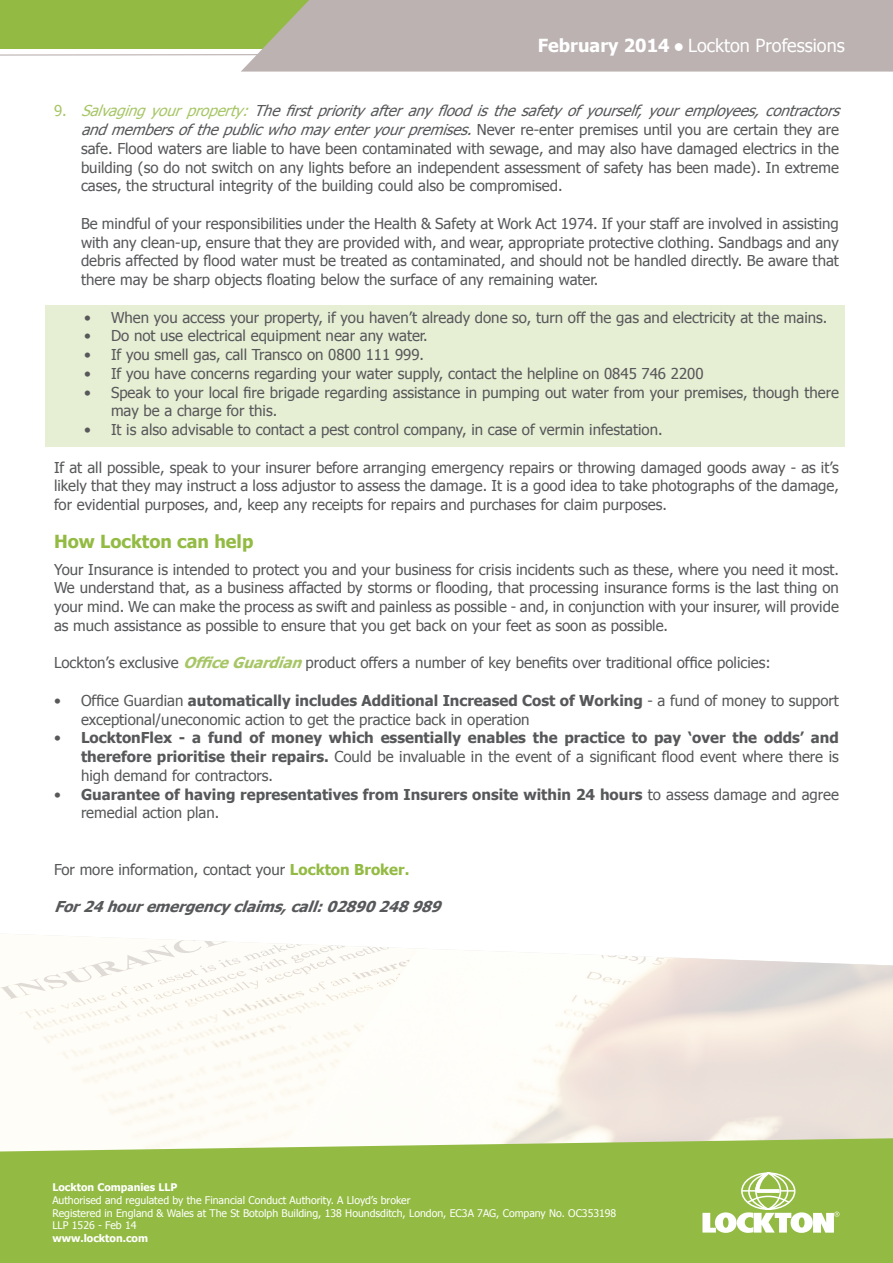
<style>
.page{position:relative;width:893px;height:1263px;background:#fff}
.page>*{position:absolute;margin:0;border:0;box-sizing:border-box;transform-origin:0 0}
.t1{font:18px "Tahoma";color:#fff}
.t2{font:700 18px "Tahoma";color:#93bb43}
.t3{font:15px/18.8px "Tahoma";color:#57585a}
.t4{font:700 15px/18.8px "Tahoma";color:#57585a;text-align:justify}
.t5{font:italic 700 15px "Tahoma";color:#57585a}
.t6{font:10.5px "Tahoma";color:#fff}
.t7{font:700 10.5px "Tahoma";color:#fff}
.s1{font-weight:700}
.s2{color:#a7c666}
.s3{font-style:italic;color:#a7c666}
.s4{font-style:italic}
.s5{font-weight:700;font-style:italic;color:#a7c666}
.s6{font-weight:400}
.s7{font-weight:700;color:#93bb43}
</style>
<div class="page">
<div style="left:45px;top:305px;width:800px;height:141px;background:#e6eed4"></div>
<img style="left:0;top:934px;width:893px;height:204px">
<div style="left:0;top:1138px;width:893px;height:125px;background:#93bb43"></div>
<svg style="left:0;top:54px;width:241px;height:2px"></svg>
<div style="left:0;top:0;width:312px;height:48px;background:#93bb43"></div>
<div style="left:241px;top:0;width:652px;height:72px;background:#bbb2b1"></div>
<svg style="left:702px;top:1172px;width:137px;height:61px"></svg>
<p class="t1" style="left:538px;top:34px;width:309px"><span class="s1">February 2014</span> ● Lockton Professions</p>
<p class="t3" style="left:81px;top:101px;width:766px;text-indent:-27px"><span class="s2">9 .</span> <span class="s3">Salvagingyourproperty :</span><span class="s4">Thefirstpriority afterany floodisthesafety ofyourself,youremployees,contractors andmembersofthepublicwhomay enteryourpremises.</span>Never re-enter premises until you are certain they are safe. Flood waters are liable to have been contaminated with sewage, and may also have damaged electrics in the building (so do not switch on any lights before an independent assessment of safety has been made). In extreme cases, the structural integrity of the building could also be compromised.</p>
<p class="t3" style="left:81px;top:213px;width:759px;text-align:justify">Be mindful of your responsibilities under the Health &amp; Safety at Work Act 1974. If your staff are involved in assisting with any clean-up, ensure that they are provided with, and wear, appropriate protective clothing. Sandbags and any debris affected by flood water must be treated as contaminated, and should not be handled directly. Be aware that there may be sharp objects floating below the surface of any remaining water.</p>
<p class="t3" style="left:84px;top:307px;width:745px">• When you access your property, if you haven’t already done so, turn off the gas and electricity at the mains.</p>
<p class="t3" style="left:84px;top:326px;width:345px">• Do not use electrical equipment near any water.</p>
<p class="t3" style="left:84px;top:345px;width:342px">• If you smell gas, call Transco on 0800 111 999.</p>
<p class="t3" style="left:84px;top:363px;width:621px">• If you have concerns regarding your water supply, contact the helpline on 0845 746 2200</p>
<p class="t3" style="left:111px;top:382px;width:729px;text-indent:-27px">• Speak to your local fire brigade regarding assistance in pumping out water from your premises, though there may be a charge for this.</p>
<p class="t3" style="left:84px;top:420px;width:580px">• It is also advisable to contact a pest control company, in case of vermin infestation.</p>
<p class="t3" style="left:54px;top:457px;width:786px;text-align:justify">If at all possible, speak to your insurer before arranging emergency repairs or throwing damaged goods away - as it’s likely that they may instruct a loss adjustor to assess the damage. It is a good idea to take photographs of the damage, for evidential purposes, and, keep any receipts for repairs and purchases for claim purposes.</p>
<p class="t2" style="left:54px;top:528px;width:201px">How Lockton can help</p>
<p class="t3" style="left:54px;top:559px;width:786px;text-align:justify">Your Insurance is intended to protect you and your business for crisis incidents such as these, where you need it most.<br>We understand that, as a business affacted by storms or flooding, that processing insurance forms is the last thing on your mind. We can make the process as swift and painless as possible - and, in conjunction with your insurer, will provide as much assistance as possible to ensure that you get back on your feet as soon as possible.</p>
<p class="t3" style="left:54px;top:653px;width:718px">Lockton’s exclusive <span class="s5">OfficeGuardian</span>product offers a number of key benefits over traditional office policies:</p>
<p class="t3" style="left:81px;top:690px;width:759px;text-indent:-27px">• Office Guardian <span class="s1">automatically includes Additional Increased Cost of Working</span> - a fund of money to support exceptional/uneconomic action to get the practice back in operation</p>
<p class="t4" style="left:81px;top:728px;width:759px;text-indent:-27px"><span class="s6">•</span> LocktonFlex - a fund of money which essentially enables the practice to pay ‘over the odds’ and therefore prioritise their repairs. <span class="s6">Could be invaluable in the event of a significant flood event where there is high demand for contractors.</span></p>
<p class="t4" style="left:81px;top:784px;width:759px;text-indent:-27px"><span class="s6">•</span> Guarantee of having representatives from Insurers onsite within 24 hours <span class="s6">to assess damage and agree remedial action plan.</span></p>
<p class="t3" style="left:54px;top:859px;width:357px">For more information, contact your <span class="s7">Lockton Broker.</span></p>
<p class="t5" style="left:54px;top:896px;width:394px">For24houremergency claims, call:02890248989</p>
<p class="t7" style="left:52px;top:1180px;width:126px">Lockton Companies LLP</p>
<p class="t6" style="left:52px;top:1193px;width:360px">Authorised and regulated by the Financial Conduct Authority. A Lloyd’s broker</p>
<p class="t6" style="left:52px;top:1206px;width:565px">Registered in England &amp; Wales at The St Botolph Building, 138 Houndsditch, London, EC3A 7AG, Company No. OC353198</p>
<p class="t6" style="left:52px;top:1218px;width:86px">LLP 1526 - Feb 14</p>
<p class="t7" style="left:52px;top:1230px;width:97px">www.lockton.com</p>
</div>
